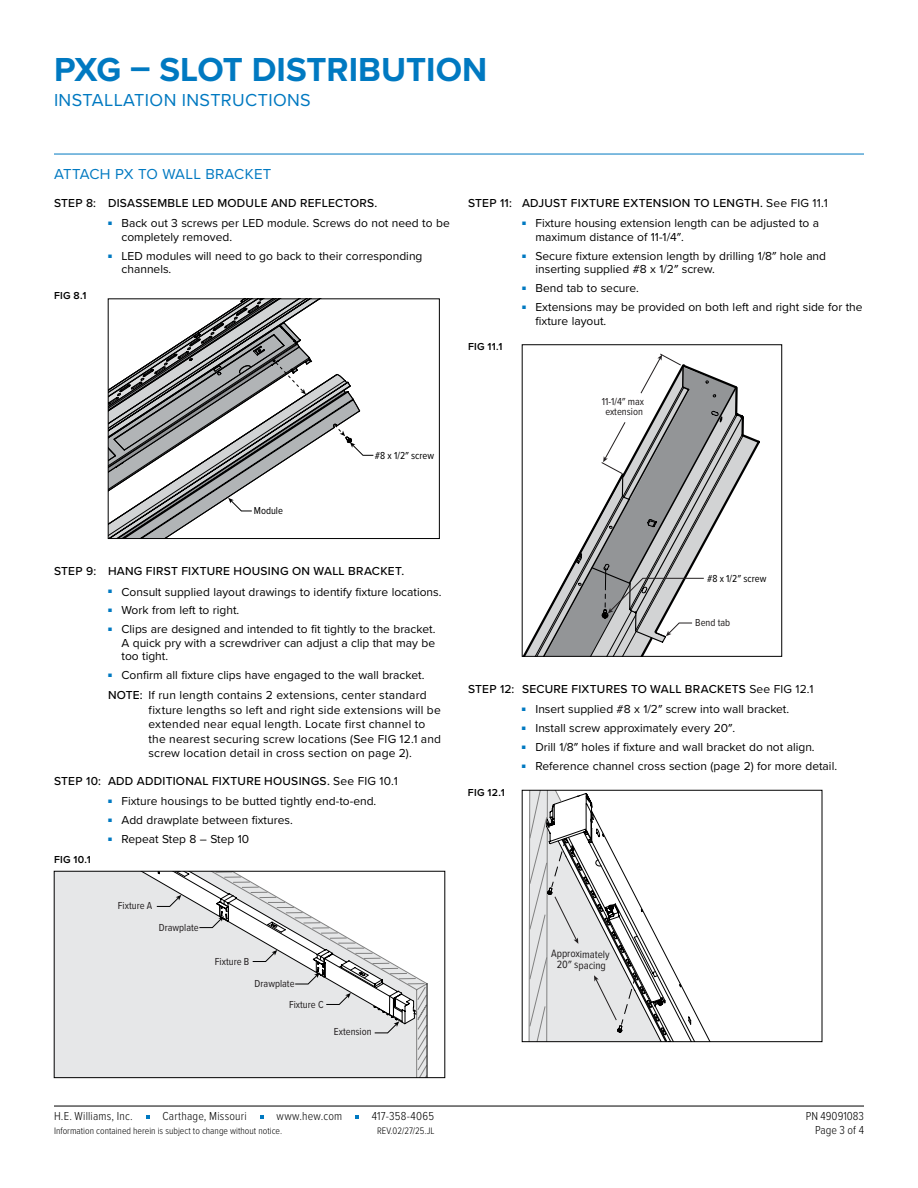
<style>
.page{position:relative;width:918px;height:1188px;background:#fff}
.page>*{position:absolute;margin:0;border:0;box-sizing:border-box;transform-origin:0 0}
.t1{font:700 34.5px "Proxima Nova";color:#0079c1}
.t2{font:18px "Proxima Nova";letter-spacing:.02em;color:#0079c1}
.Section_Headings__Blue{font:15px "Proxima Nova";letter-spacing:.02em;color:#0079c1}
.t3{font:12px/13.5px "Proxima Nova";color:#000}
.t4{font:500 12px "Proxima Nova";letter-spacing:.025em;color:#000}
.t5{font:300 12px/13.6px "Proxima Nova Cond";letter-spacing:.015em;color:#000;text-align:right}
.t6{font:10.95px/10.9px "Proxima Nova Cond";color:#221f20;text-align:center}
.t7{font:10.5px "Proxima Nova Cond";color:#231f20}
.t8{font:10.5px "Proxima Nova Cond";color:#000}
.t9{font:600 10.5px "Proxima Nova";letter-spacing:.025em;color:#000}
.t10{font:10.5px/9.8px "Proxima Nova Cond";color:#221f20;text-align:center}
.t11{font:10.5px "Proxima Nova Cond";color:#221f1f}
.t12{font:300 9.75px "Proxima Nova Cond";color:#000}
.s1{font-weight:400}
.s2{font-weight:500}
</style>
<div class="page">
<hr style="left:54px;top:1106px;width:810px;height:1px;background:#000">
<svg style="left:355px;top:1116px;width:4px;height:3px"></svg>
<hr style="left:54px;top:154px;width:810px;height:1px;background:#0079c1">
<svg style="left:110px;top:301px;width:264px;height:236px"></svg>
<div style="left:108px;top:299px;width:332px;height:240px;border:1px solid #000"></div>
<hr style="left:427px;top:984px;width:1px;height:94px;background:#000">
<svg style="left:56px;top:873px;width:371px;height:203px"></svg>
<div style="left:54px;top:871px;width:391px;height:207px;border:1px solid #000"></div>
<svg style="left:524px;top:354px;width:236px;height:301px"></svg>
<div style="left:522px;top:345px;width:260px;height:312px;border:1px solid #000"></div>
<svg style="left:528px;top:792px;width:182px;height:248px"></svg>
<div style="left:522px;top:790px;width:300px;height:252px;border:1px solid #000"></div>
<h1 class="t1" style="left:54px;top:44px;width:435px">PXG – SLOT DISTRIBUTION</h1>
<h2 class="t2" style="left:54px;top:86px;width:258px">INSTALLATION INSTRUCTIONS</h2>
<p class="Section_Headings__Blue" style="left:54px;top:163px;width:219px">ATTACH PX TO WALL BRACKET</p>
<p class="t4" style="left:54px;top:194px;width:325px">STEP 8: DISASSEMBLE LED MODULE AND REFLECTORS.</p>
<p class="t3" style="left:122px;top:216px;width:330px;text-indent:-14px"><sup>■</sup> Back out 3 screws per LED module. Screws do not need to be completely removed.</p>
<p class="t3" style="left:122px;top:248px;width:303px;text-indent:-14px"><sup>■</sup> LED modules will need to go back to their corresponding channels.</p>
<p class="t9" style="left:54px;top:288px;width:34px">FIG 8.1</p>
<p class="t8" style="left:375px;top:447px;width:61px">#8 x 1/2″ screw</p>
<p class="t4" style="left:468px;top:194px;width:361px">STEP 11: ADJUST FIXTURE EXTENSION TO LENGTH. <span class="s1">See FIG 11.1</span></p>
<p class="t3" style="left:536px;top:216px;width:285px;text-indent:-14px"><sup>■</sup> Fixture housing extension length can be adjusted to a maximum distance of 11-1/4″.</p>
<p class="t3" style="left:536px;top:248px;width:292px;text-indent:-14px"><sup>■</sup> Secure fixture extension length by drilling 1/8″ hole and inserting supplied #8 x 1/2″ screw.</p>
<p class="t3" style="left:522px;top:281px;width:118px"><sup>■</sup> Bend tab to secure.</p>
<p class="t3" style="left:536px;top:300px;width:329px;text-indent:-14px"><sup>■</sup> Extensions may be provided on both left and right side for the fixture layout.</p>
<p class="t9" style="left:468px;top:339px;width:36px">FIG 11.1</p>
<p class="t10" style="left:602px;top:396px;width:44px">11-1/4″ max extension</p>
<p class="t8" style="left:254px;top:503px;width:31px">Module</p>
<p class="t4" style="left:54px;top:562px;width:352px">STEP 9: HANG FIRST FIXTURE HOUSING ON WALL BRACKET.</p>
<p class="t3" style="left:108px;top:584px;width:335px"><sup>■</sup> Consult supplied layout drawings to identify fixture locations.</p>
<p class="t3" style="left:108px;top:603px;width:133px"><sup>■</sup> Work from left to right.</p>
<p class="t3" style="left:122px;top:622px;width:316px;text-align:justify;text-indent:-14px"><sup>■</sup> Clips are designed and intended to fit tightly to the bracket.<br>A quick pry with a screwdriver can adjust a clip that may be too tight.</p>
<p class="t3" style="left:108px;top:668px;width:318px"><sup>■</sup> Confirm all fixture clips have engaged to the wall bracket.</p>
<p class="t3" style="left:148px;top:687px;width:294px;line-height:14.4px;text-indent:-40px"><span class="s2">NOTE:</span> If run length contains 2 extensions, center standard fixture lengths so left and right side extensions will be extended near equal length. Locate first channel to the nearest securing screw locations (See FIG 12.1 and screw location detail in cross section on page 2).</p>
<p class="t4" style="left:54px;top:772px;width:345px">STEP 10: ADD ADDITIONAL FIXTURE HOUSINGS. <span class="s1">See FIG 10.1</span></p>
<p class="t3" style="left:108px;top:794px;width:270px"><sup>■</sup> Fixture housings to be butted tightly end-to-end.</p>
<p class="t3" style="left:108px;top:813px;width:186px"><sup>■</sup> Add drawplate between fixtures.</p>
<p class="t3" style="left:108px;top:832px;width:143px"><sup>■</sup> Repeat Step 8 – Step 10</p>
<p class="t9" style="left:54px;top:852px;width:38px">FIG 10.1</p>
<p class="t7" style="left:118px;top:898px;width:36px">Fixture A</p>
<p class="t7" style="left:159px;top:920px;width:42px">Drawplate</p>
<p class="t7" style="left:215px;top:954px;width:36px">Fixture B</p>
<p class="t7" style="left:255px;top:976px;width:42px">Drawplate</p>
<p class="t7" style="left:289px;top:997px;width:36px">Fixture C</p>
<p class="t7" style="left:334px;top:1024px;width:39px">Extension</p>
<p class="t8" style="left:707px;top:571px;width:61px">#8 x 1/2″ screw</p>
<p class="t11" style="left:695px;top:615px;width:37px">Bend tab</p>
<p class="t4" style="left:468px;top:680px;width:347px">STEP 12: SECURE FIXTURES TO WALL BRACKETS <span class="s1">See FIG 12.1</span></p>
<p class="t3" style="left:522px;top:702px;width:269px"><sup>■</sup> Insert supplied #8 x 1/2″ screw into wall bracket.</p>
<p class="t3" style="left:522px;top:721px;width:215px"><sup>■</sup> Install screw approximately every 20″.</p>
<p class="t3" style="left:522px;top:740px;width:294px"><sup>■</sup> Drill 1/8″ holes if fixture and wall bracket do not align.</p>
<p class="t3" style="left:522px;top:759px;width:317px"><sup>■</sup> Reference channel cross section (page 2) for more detail.</p>
<p class="t9" style="left:468px;top:784px;width:38px">FIG 12.1</p>
<p class="t6" style="left:551px;top:947px;width:60px;rotate:1deg">Approximately<br>20″ spacing</p>
<p class="t5" style="left:54px;top:1109px;width:80px">H.E. Williams, Inc.</p>
<p class="t5" style="left:162px;top:1109px;width:86px">Carthage, Missouri</p>
<p class="t5" style="left:276px;top:1109px;width:67px">www.hew.com</p>
<p class="t5" style="left:372px;top:1109px;width:64px">417-358-4065</p>
<p class="t12" style="left:54px;top:1123px;width:230px">Information contained herein is subject to change without notice.</p>
<p class="t12" style="left:377px;top:1123px;width:59px">REV.02/27/25.JL</p>
<p class="t5" style="left:806px;top:1109px;width:60px">PN 49091083<br>Page 3 of 4</p>
</div>
